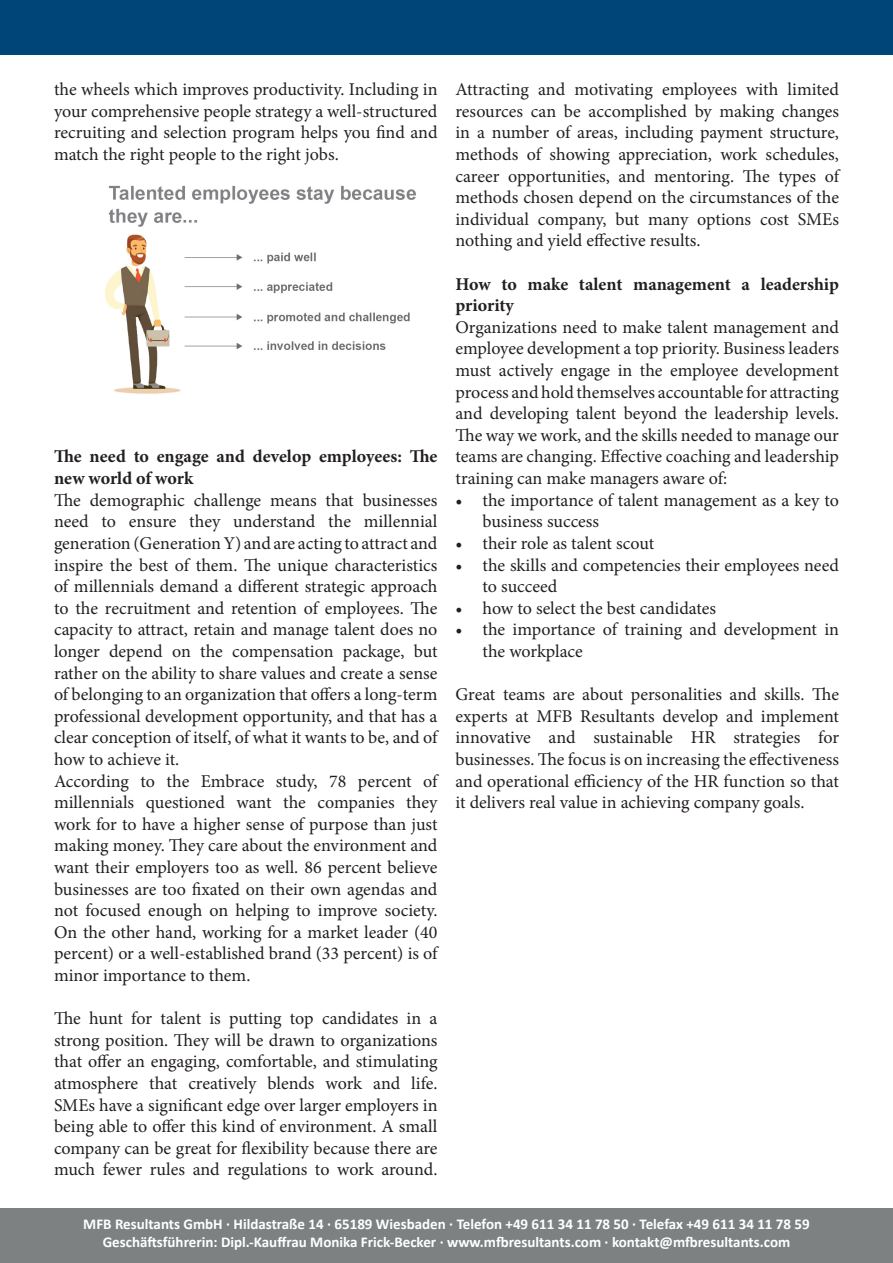
<style>
.page{position:relative;width:893px;height:1263px;background:#fff}
.page>*{position:absolute;margin:0;border:0;box-sizing:border-box;transform-origin:0 0}
.t1{font:18px/21.6px "Minion Pro";letter-spacing:-.005em;color:#231f20;text-align:justify}
.t2{font:700 18px/21.6px "Minion Pro";color:#231f20}
.t3{font:700 15px "Calibri";color:#fff}
</style>
<div class="page">
<img style="left:105px;top:185px;width:311px;height:209px">
<div style="left:0;top:0;width:893px;height:54px;background:#004577"></div>
<div style="left:0;top:1209px;width:893px;height:54px;background:#7e8182"></div>
<p class="t1" style="left:54px;top:79px;width:385px">the wheels which improves productivity. Including in your comprehensive people strategy a well-structured recruiting and selection program helps you find and match the right people to the right jobs.</p>
<p class="t2" style="left:54px;top:446px;width:385px">The need to engage and develop employees: The new world of work</p>
<p class="t1" style="left:54px;top:489px;width:385px">The demographic challenge means that businesses need to ensure they understand the millennial generation (Generation Y) and are acting to attract and inspire the best of them. The unique characteristics of millennials demand a different strategic approach to the recruitment and retention of employees. The capacity to attract, retain and manage talent does no longer depend on the compensation package, but rather on the ability to share values and create a sense of belonging to an organization that offers a long-term professional development opportunity, and that has a clear conception of itself, of what it wants to be, and of how to achieve it.</p>
<p class="t1" style="left:54px;top:770px;width:385px">According to the Embrace study, 78 percent of millennials questioned want the companies they work for to have a higher sense of purpose than just making money. They care about the environment and want their employers too as well. 86 percent believe businesses are too fixated on their own agendas and not focused enough on helping to improve society.<br>On the other hand, working for a market leader (40 percent) or a well-established brand (33 percent) is of minor importance to them.</p>
<p class="t1" style="left:54px;top:1008px;width:385px">The hunt for talent is putting top candidates in a strong position. They will be drawn to organizations that offer an engaging, comfortable, and stimulating atmosphere that creatively blends work and life.<br>SMEs have a significant edge over larger employers in being able to offer this kind of environment. A small company can be great for flexibility because there are much fewer rules and regulations to work around.</p>
<p class="t1" style="left:455px;top:79px;width:385px">Attracting and motivating employees with limited resources can be accomplished by making changes in a number of areas, including payment structure, methods of showing appreciation, work schedules, career opportunities, and mentoring. The types of methods chosen depend on the circumstances of the individual company, but many options cost SMEs nothing and yield effective results.</p>
<p class="t2" style="left:455px;top:273px;width:385px">How to make talent management a leadership priority</p>
<p class="t1" style="left:455px;top:316px;width:385px">Organizations need to make talent management and employee development a top priority. Business leaders must actively engage in the employee development process and hold themselves accountable for attracting and developing talent beyond the leadership levels.<br>The way we work, and the skills needed to manage our teams are changing. Effective coaching and leadership training can make managers aware of:</p>
<p class="t1" style="left:482px;top:489px;width:358px;text-indent:-27px">• the importance of talent management as a key to business success</p>
<p class="t1" style="left:455px;top:532px;width:200px">• their role as talent scout</p>
<p class="t1" style="left:482px;top:554px;width:358px;text-indent:-27px">• the skills and competencies their employees need to succeed</p>
<p class="t1" style="left:455px;top:597px;width:262px">• how to select the best candidates</p>
<p class="t1" style="left:482px;top:619px;width:358px;text-indent:-27px">• the importance of training and development in the workplace</p>
<p class="t1" style="left:455px;top:684px;width:385px">Great teams are about personalities and skills. The experts at MFB Resultants develop and implement innovative and sustainable HR strategies for businesses. The focus is on increasing the effectiveness and operational efficiency of the HR function so that it delivers real value in achieving company goals.</p>
<p class="t3" style="left:83px;top:1214px;width:728px">MFB Resultants GmbH · Hildastraße 14 · 65189 Wiesbaden · Telefon +49 611 34 11 78 50 · Telefax +49 611 34 11 78 59</p>
<p class="t3" style="left:103px;top:1232px;width:689px">Geschäftsführerin: Dipl.-Kauffrau Monika Frick-Becker · www.mfbresultants.com · kontakt@mfbresultants.com</p>
</div>
